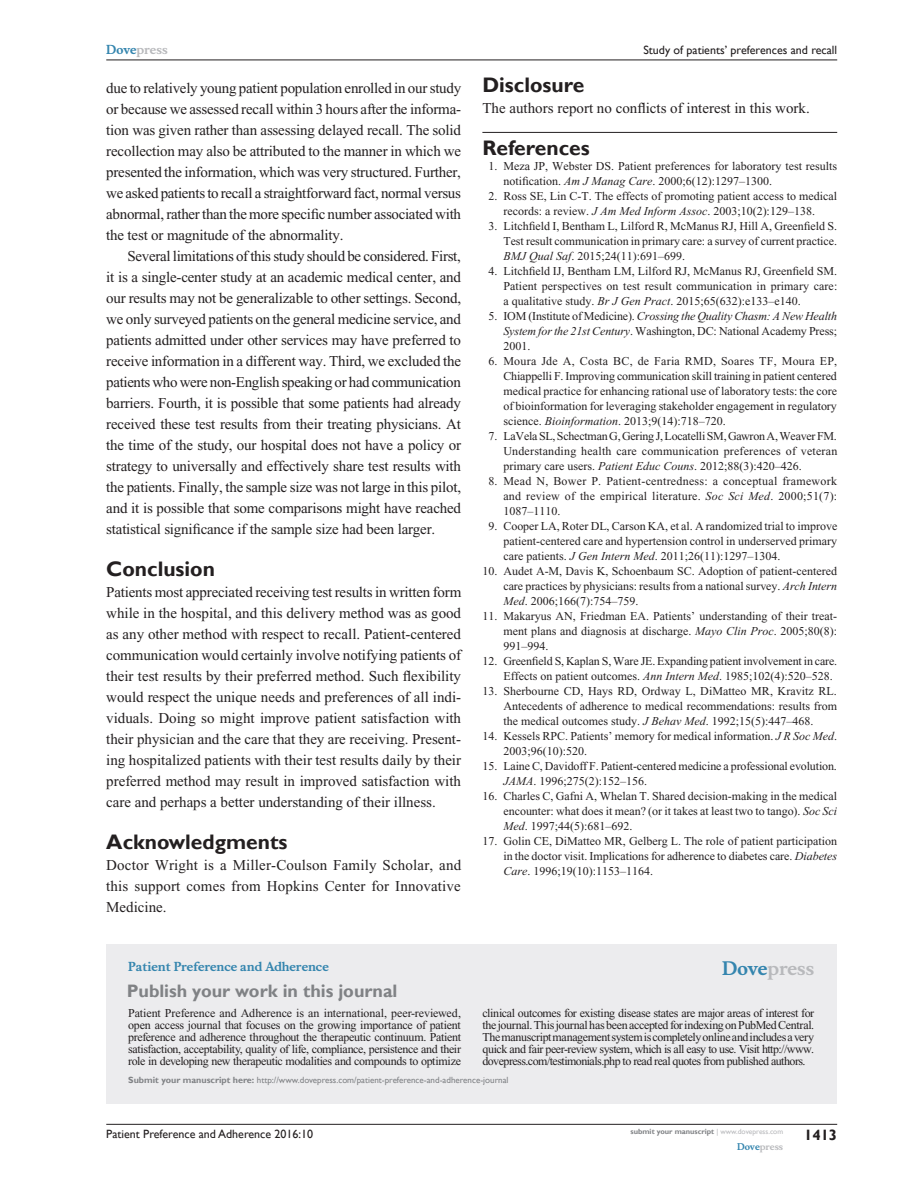
<style>
.page{position:relative;width:918px;height:1188px;background:#fff}
.page>*{position:absolute;margin:0;border:0;box-sizing:border-box;transform-origin:0 0}
.RefH{font:700 21px "Gill Sans";color:#231f20}
.PromBx-H1{font:700 18px "Gill Sans";color:#808285}
.PromBx-Brand{font:700 18px "Musee";color:#b8b9bc}
.Tx{font:15px/21px "Times New Roman";letter-spacing:-.015em;color:#231f20;text-align:justify}
.TxF{font:15px/21px "Times New Roman";color:#231f20;text-align:justify}
.t1{font:700 15px "Gill Sans";color:#231f20}
.RefNL2{font:12px/15px "Times New Roman";color:#231f20;text-align:justify}
.PromBx-Tx{font:12px/12px "Times New Roman";letter-spacing:-.045em;color:#231f20;text-align:justify}
.t2{font:12px "Gill Sans";color:#231f20}
.PromBx-JrnlName{font:700 12px "Musee";color:#3485ae}
.t3{font:700 12px "Musee";color:#b8b9bc}
.PromBx-SubmitMssWebA{font:9px "Gill Sans";color:#808285}
.t4{font:700 9px "Musee";color:#b8b9bc}
.t5{font:700 7.5px "Gill Sans";color:#808285}
.s1{color:#3485ae}
.s2{font-style:italic}
.s3{font-weight:700}
.s4{font-weight:400;color:#b8b9bc}
</style>
<div class="page">
<div style="left:106px;top:944px;width:731px;height:159px;background:#ececee"></div>
<hr style="left:106px;top:1124px;width:731px;height:1px;background:#231f20">
<hr style="left:106px;top:60px;width:731px;height:1px;background:#231f20">
<hr style="left:482px;top:132px;width:355px;height:1px;background:#231f20">
<p class="t3" style="left:106px;top:43px;width:63px"><span class="s1">Dove</span>press</p>
<p class="t2" style="left:643px;top:43px;width:195px">Study of patients’ preferences and recall</p>
<p class="Tx" style="left:106px;top:77px;width:356px">due to relatively young patient population enrolled in our study or because we assessed recall within 3 hours after the informa&shy;tion was given rather than assessing delayed recall. The solid recollection may also be attributed to the manner in which we presented the information, which was very structured. Further, we asked patients to recall a straightforward fact, normal versus abnormal, rather than the more specific number associated with the test or magnitude of the abnormality.</p>
<p class="Tx" style="left:106px;top:245px;width:356px;text-indent:21px">Several limitations of this study should be considered. First, it is a single-center study at an academic medical center, and our results may not be generalizable to other settings. Second, we only surveyed patients on the general medicine service, and patients admitted under other services may have preferred to receive information in a different way. Third, we excluded the patients who were non-English speaking or had communication barriers. Fourth, it is possible that some patients had already received these test results from their treating physicians. At the time of the study, our hospital does not have a policy or strategy to universally and effectively share test results with the patients. Finally, the sample size was not large in this pilot, and it is possible that some comparisons might have reached statistical significance if the sample size had been larger.</p>
<h1 class="RefH" style="left:106px;top:556px;width:110px">Conclusion</h1>
<p class="TxF" style="left:106px;top:581px;width:357px">Patients most appreciated receiving test results in written form while in the hospital, and this delivery method was as good as any other method with respect to recall. Patient-centered communication would certainly involve notifying patients of their test results by their preferred method. Such flexibility would respect the unique needs and preferences of all indi&shy;viduals. Doing so might improve patient satisfaction with their physician and the care that they are receiving. Present&shy;ing hospitalized patients with their test results daily by their preferred method may result in improved satisfaction with care and perhaps a better understanding of their illness.</p>
<h1 class="RefH" style="left:106px;top:829px;width:183px">Acknowledgments</h1>
<p class="TxF" style="left:106px;top:854px;width:357px">Doctor Wright is a Miller-Coulson Family Scholar, and this support comes from Hopkins Center for Innovative Medicine.</p>
<h1 class="RefH" style="left:482px;top:73px;width:103px">Disclosure</h1>
<p class="TxF" style="left:482px;top:98px;width:329px">The authors report no conflicts of interest in this work.</p>
<p class="RefH" style="left:482px;top:136px;width:109px">References</p>
<p class="RefNL2" style="left:503px;top:159px;width:335px;text-indent:-15px">1. Meza JP, Webster DS. Patient preferences for laboratory test results notification. <span class="s2">Am J Manag Care</span>. 2000;6(12):1297–1300.</p>
<p class="RefNL2" style="left:503px;top:189px;width:335px;text-indent:-15px">2. Ross SE, Lin C-T. The effects of promoting patient access to medical records: a review. <span class="s2">J Am Med Inform Assoc</span>. 2003;10(2):129–138.</p>
<p class="RefNL2" style="left:503px;top:219px;width:335px;text-indent:-15px">3. Litchfield I, Bentham L, Lilford R, McManus RJ, Hill A, Greenfield S.<br>Test result communication in primary care: a survey of current practice.<br><span class="s2">BMJ Qual Saf</span>. 2015;24(11):691–699.</p>
<p class="RefNL2" style="left:503px;top:264px;width:335px;text-indent:-15px">4. Litchfield IJ, Bentham LM, Lilford RJ, McManus RJ, Greenfield SM.<br>Patient perspectives on test result communication in primary care: a qualitative study. <span class="s2">Br J Gen Pract</span>. 2015;65(632):e133–e140.</p>
<p class="RefNL2" style="left:503px;top:309px;width:335px;text-indent:-15px">5. IOM (Institute of Medicine). <span class="s2">Crossing the Quality Chasm: A New Health System for the 21st Century</span>. Washington, DC: National Academy Press; 2001.</p>
<p class="RefNL2" style="left:503px;top:354px;width:335px;text-indent:-15px">6. Moura Jde A, Costa BC, de Faria RMD, Soares TF, Moura EP, Chiappelli F. Improving communication skill training in patient centered medical practice for enhancing rational use of laboratory tests: the core of bioinformation for leveraging stakeholder engagement in regulatory science. <span class="s2">Bioinformation</span>. 2013;9(14):718–720.</p>
<p class="RefNL2" style="left:503px;top:429px;width:335px;text-indent:-15px">7. LaVela SL, Schectman G, Gering J, Locatelli SM, Gawron A, Weaver FM.<br>Understanding health care communication preferences of veteran primary care users. <span class="s2">Patient Educ Couns</span>. 2012;88(3):420–426.</p>
<p class="RefNL2" style="left:503px;top:474px;width:335px;text-indent:-15px">8. Mead N, Bower P. Patient-centredness: a conceptual framework and review of the empirical literature. <span class="s2">Soc Sci Med</span>. 2000;51(7):<br>1087–1110.</p>
<p class="RefNL2" style="left:503px;top:519px;width:335px;text-indent:-15px">9. Cooper LA, Roter DL, Carson KA, et al. A randomized trial to improve patient-centered care and hypertension control in underserved primary care patients. <span class="s2">J Gen Intern Med</span>. 2011;26(11):1297–1304.</p>
<p class="RefNL2" style="left:503px;top:564px;width:335px;text-indent:-21px">10. Audet A-M, Davis K, Schoenbaum SC. Adoption of patient-centered care practices by physicians: results from a national survey. <span class="s2">Arch Intern Med</span>. 2006;166(7):754–759.</p>
<p class="RefNL2" style="left:503px;top:609px;width:335px;text-indent:-21px">11. Makaryus AN, Friedman EA. Patients’ understanding of their treat&shy;ment plans and diagnosis at discharge. <span class="s2">Mayo Clin Proc</span>. 2005;80(8):<br>991–994.</p>
<p class="RefNL2" style="left:503px;top:654px;width:335px;text-indent:-21px">12. Greenfield S, Kaplan S, Ware JE. Expanding patient involvement in care.<br>Effects on patient outcomes. <span class="s2">Ann Intern Med</span>. 1985;102(4):520–528.</p>
<p class="RefNL2" style="left:503px;top:684px;width:335px;text-indent:-21px">13. Sherbourne CD, Hays RD, Ordway L, DiMatteo MR, Kravitz RL.<br>Antecedents of adherence to medical recommendations: results from the medical outcomes study. <span class="s2">J Behav Med</span>. 1992;15(5):447–468.</p>
<p class="RefNL2" style="left:503px;top:729px;width:335px;text-indent:-21px">14. Kessels RPC. Patients’ memory for medical information. <span class="s2">J R Soc Med</span>.<br>2003;96(10):520.</p>
<p class="RefNL2" style="left:503px;top:759px;width:335px;text-indent:-21px">15. Laine C, Davidoff F. Patient-centered medicine a professional evolution.<br><span class="s2">JAMA</span>. 1996;275(2):152–156.</p>
<p class="RefNL2" style="left:503px;top:789px;width:335px;text-indent:-21px">16. Charles C, Gafni A, Whelan T. Shared decision-making in the medical encounter: what does it mean? (or it takes at least two to tango). <span class="s2">Soc Sci Med</span>. 1997;44(5):681–692.</p>
<p class="RefNL2" style="left:503px;top:834px;width:335px;text-indent:-21px">17. Golin CE, DiMatteo MR, Gelberg L. The role of patient participation in the doctor visit. Implications for adherence to diabetes care. <span class="s2">Diabetes Care</span>. 1996;19(10):1153–1164.</p>
<p class="PromBx-JrnlName" style="left:128px;top:959px;width:202px">Patient Preference and Adherence</p>
<p class="PromBx-H1" style="left:127px;top:980px;width:272px">Publish your work in this journal</p>
<p class="PromBx-Brand" style="left:722px;top:958px;width:94px"><span class="s1">Dove</span>press</p>
<p class="PromBx-Tx" style="left:128px;top:1007px;width:334px">Patient Preference and Adherence is an international, peer-reviewed, open access journal that focuses on the growing importance of patient preference and adherence throughout the therapeutic continuum. Patient satisfaction, acceptability, quality of life, compliance, persistence and their role in developing new therapeutic modalities and compounds to optimize</p>
<p class="PromBx-Tx" style="left:482px;top:1007px;width:333px">clinical outcomes for existing disease states are major areas of interest for the journal. This journal has been accepted for indexing on PubMed Central.<br>The manuscript management system is completely online and includes a very quick and fair peer-review system, which is all easy to use. Visit http://www. dovepress.com/testimonials.php to read real quotes from published authors.</p>
<p class="PromBx-SubmitMssWebA" style="left:128px;top:1075px;width:382px"><span class="s3">Submit your manuscript here:</span> http://www.dovepress.com/patient-preference-and-adherence-journal</p>
<p class="t2" style="left:106px;top:1127px;width:209px">Patient Preference and Adherence 2016:10</p>
<p class="t5" style="left:631px;top:1127px;width:154px">submit your manuscript <span class="s4">| www.dovepress.com</span></p>
<p class="t4" style="left:737px;top:1141px;width:48px"><span class="s1">Dove</span>press</p>
<p class="t1" style="left:804px;top:1126px;width:35px">1413</p>
</div>
